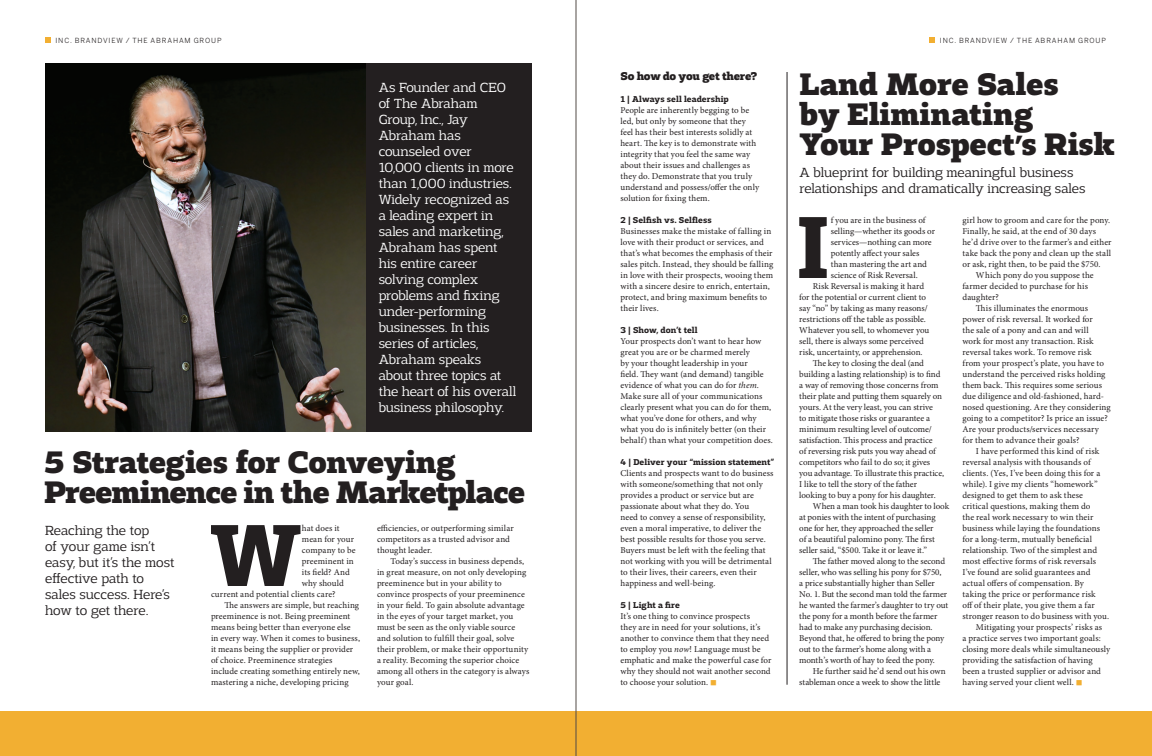
<style>
.page{position:relative;width:1152px;height:756px;background:#fff}
.page>*{position:absolute;margin:0;border:0;box-sizing:border-box;transform-origin:0 0}
.body_copy_Dropcap{font:700 93.2px "Adria Slab";color:#231f20}
.headline{font:900 33px/30px "Adria Slab";letter-spacing:-.02em;color:#231f20}
.dek{font:300 14px/16px "Adria Slab";letter-spacing:-.01em;color:#fff}
.dek-2{font:300 14px/16px "Adria Slab";color:#231f20}
.headline-2{font:900 12px "Adria Slab";letter-spacing:-.03em;color:#231f20}
.body_copy_indent{font:9px/11px "Minion Pro";letter-spacing:.005em;color:#231f20}
.body_copy_Dropcap-2{font:9px/11px "Minion Pro";color:#231f20}
.body_copy_no_indent{font:700 9px "Adria Slab";letter-spacing:.005em;color:#231f20}
.slug_-_created_by{font:7px "Benton Sans";letter-spacing:.125em;color:#231f20}
.s1{font-style:italic}
.s2{color:#f2af32}
.s3{font-size:29px}
</style>
<div class="page">
<img style="left:45px;top:63px;width:321px;height:369px">
<div style="left:0;top:711px;width:576px;height:45px;background:#f2af32"></div>
<div style="left:576px;top:711px;width:576px;height:45px;background:#f2af32"></div>
<svg style="left:929px;top:38px;width:6px;height:5px"></svg>
<div style="left:366px;top:63px;width:165px;height:369px;background:#231f20"></div>
<svg style="left:45px;top:38px;width:5px;height:5px"></svg>
<hr style="left:787px;top:72px;width:1px;height:613px;background:#231f20">
<hr style="left:576px;top:0;width:1px;height:756px;background:#524a47">
<p class="slug_-_created_by" style="left:55px;top:36px;width:168px">INC. BRANDVIEW / THE ABRAHAM GROUP</p>
<p class="dek" style="left:379px;top:80px;width:139px">As Founder and CEO of The Abraham<br>Group, Inc., Jay<br>Abraham has counseled over<br>10,000 clients in more than 1,000 industries.<br>Widely recognized as a leading expert in sales and marketing,<br>Abraham has spent his entire career solving complex problems and fixing under-performing businesses. In this series of articles,<br>Abraham speaks about three topics at the heart of his overall business philosophy.</p>
<p class="headline" style="left:44px;top:448px;width:483px">5 Strategies for Conveying<br>Preeminence in the Marketplace</p>
<p class="dek-2" style="left:45px;top:522px;width:131px">Reaching the top<br>of your game isn’t easy, but it’s the most effective path to sales success. Here’s how to get there.</p>
<p class="body_copy_indent" style="left:377px;top:523px;width:138px">efficiencies, or outperforming similar competitors as a trusted advisor and thought leader.</p>
<p class="body_copy_Dropcap" style="left:209px;top:501px;width:94px">W</p>
<p class="body_copy_Dropcap-2" style="left:302px;top:523px;width:39px">hat does it</p>
<p class="body_copy_Dropcap-2" style="left:302px;top:534px;width:54px">mean for your</p>
<p class="body_copy_Dropcap-2" style="left:302px;top:545px;width:55px">company to be</p>
<p class="body_copy_Dropcap-2" style="left:302px;top:556px;width:53px">preeminent in</p>
<p class="body_copy_Dropcap-2" style="left:302px;top:567px;width:49px">its field? And</p>
<p class="body_copy_Dropcap-2" style="left:302px;top:578px;width:43px">why should</p>
<p class="body_copy_Dropcap-2" style="left:211px;top:589px;width:126px">current and potential clients care?</p>
<p class="body_copy_indent" style="left:211px;top:600px;width:151px;text-indent:14px">The answers are simple, but reaching preeminence is not. Being preeminent means being better than everyone else in every way. When it comes to business, it means being the supplier or provider of choice. Preeminence strategies include creating something entirely new, mastering a niche, developing pricing</p>
<p class="body_copy_indent" style="left:377px;top:556px;width:154px;text-indent:14px">Today’s success in business depends, in great measure, on not only developing preeminence but in your ability to convince prospects of your preeminence in your field. To gain absolute advantage in the eyes of your target market, you must be seen as the only viable source and solution to fulfill their goal, solve their problem, or make their opportunity a reality. Becoming the superior choice among all others in the category is always your goal.</p>
<p class="headline-2" style="left:621px;top:69px;width:138px">So how do you get there?</p>
<p class="body_copy_no_indent" style="left:621px;top:94px;width:110px">1 | Always sell leadership</p>
<p class="body_copy_indent" style="left:621px;top:105px;width:140px">People are inherently begging to be led, but only by someone that they feel has their best interests solidly at heart. The key is to demonstrate with integrity that you feel the same way about their issues and challenges as they do. Demonstrate that you truly understand and possess/offer the only solution for fixing them.</p>
<p class="body_copy_no_indent" style="left:621px;top:215px;width:93px">2 | Selfish vs. Selfless</p>
<p class="body_copy_indent" style="left:621px;top:226px;width:154px">Businesses make the mistake of falling in love with their product or services, and that’s what becomes the emphasis of their sales pitch. Instead, they should be falling in love with their prospects, wooing them with a sincere desire to enrich, entertain, protect, and bring maximum benefits to their lives.</p>
<p class="body_copy_no_indent" style="left:621px;top:325px;width:79px">3 | Show, don’t tell</p>
<p class="body_copy_indent" style="left:621px;top:336px;width:154px">Your prospects don’t want to hear how great you are or be charmed merely<br>by your thought leadership in your<br>field. They want (and demand) tangible evidence of what you can do for <span class="s1">them</span>.<br>Make sure all of your communications clearly present what you can do for them, what you’ve done for others, and why what you do is infinitely better (on their behalf) than what your competition does.</p>
<p class="body_copy_no_indent" style="left:621px;top:457px;width:155px">4 | Deliver your “mission statement”</p>
<p class="body_copy_indent" style="left:621px;top:468px;width:154px">Clients and prospects want to do business with someone/something that not only provides a product or service but are passionate about what they do. You<br>need to convey a sense of responsibility, even a moral imperative, to deliver the best possible results for those you serve.<br>Buyers must be left with the feeling that not working with you will be detrimental to their lives, their careers, even their happiness and well-being.</p>
<p class="body_copy_no_indent" style="left:621px;top:600px;width:61px">5 | Light a fire</p>
<p class="body_copy_indent" style="left:621px;top:611px;width:152px">It’s one thing to convince prospects<br>they are in need for your solutions, it’s another to convince them that they need to employ you <span class="s1">now</span>! Language must be emphatic and make the powerful case for why they should not wait another second to choose your solution. <span class="s2">■</span></p>
<p class="slug_-_created_by" style="left:940px;top:36px;width:168px">INC. BRANDVIEW / THE ABRAHAM GROUP</p>
<p class="headline" style="left:800px;top:70px;width:317px">Land More Sales<br>by Eliminating<br>Your Prospect<span class="s3">’</span>s Risk</p>
<p class="dek-2" style="left:800px;top:164px;width:288px">A blueprint for building meaningful business relationships and dramatically increasing sales</p>
<p class="body_copy_Dropcap" style="left:797px;top:193px;width:33px">I</p>
<p class="body_copy_Dropcap-2" style="left:831px;top:215px;width:106px">f you are in the business of selling—whether its goods or services—nothing can more potently affect your sales than mastering the art and science of Risk Reversal.</p>
<p class="body_copy_indent" style="left:799px;top:281px;width:132px;text-indent:14px">Risk Reversal is making it hard for the potential or current client to say “no” by taking as many reasons/ restrictions off the table as possible.<br>Whatever you sell, to whomever you sell, there is always some perceived risk, uncertainty, or apprehension.</p>
<p class="body_copy_indent" style="left:799px;top:358px;width:146px;text-indent:14px">The key to closing the deal (and building a lasting relationship) is to find a way of removing those concerns from their plate and putting them squarely on yours. At the very least, you can strive<br>to mitigate those risks or guarantee a minimum resulting level of outcome/ satisfaction. This process and practice<br>of reversing risk puts you way ahead of competitors who fail to do so; it gives you advantage. To illustrate this practice, I like to tell the story of the father looking to buy a pony for his daughter.</p>
<p class="body_copy_indent" style="left:799px;top:501px;width:151px;text-indent:14px">When a man took his daughter to look at ponies with the intent of purchasing one for her, they approached the seller<br>of a beautiful palomino pony. The first seller said, “$500. Take it or leave it.”</p>
<p class="body_copy_indent" style="left:799px;top:556px;width:150px;text-indent:14px">The father moved along to the second seller, who was selling his pony for $750,<br>a price substantially higher than Seller No. 1. But the second man told the farmer he wanted the farmer’s daughter to try out the pony for a month before the farmer had to make any purchasing decision.<br>Beyond that, he offered to bring the pony out to the farmer’s home along with a month’s worth of hay to feed the pony.</p>
<p class="body_copy_indent" style="left:799px;top:666px;width:148px;text-indent:14px">He further said he’d send out his own stableman once a week to show the little</p>
<p class="body_copy_indent" style="left:962px;top:215px;width:151px">girl how to groom and care for the pony.<br>Finally, he said, at the end of 30 days he’d drive over to the farmer’s and either take back the pony and clean up the stall or ask, right then, to be paid the $750.</p>
<p class="body_copy_indent" style="left:962px;top:270px;width:133px;text-indent:14px">Which pony do you suppose the farmer decided to purchase for his daughter?</p>
<p class="body_copy_indent" style="left:962px;top:303px;width:150px;text-indent:14px">This illuminates the enormous power of risk reversal. It worked for<br>the sale of a pony and can and will<br>work for most any transaction. Risk reversal takes work. To remove risk from your prospect’s plate, you have to understand the perceived risks holding them back. This requires some serious due diligence and old-fashioned, hard&shy;nosed questioning. Are they considering going to a competitor? Is price an issue?<br>Are your products/services necessary for them to advance their goals?</p>
<p class="body_copy_indent" style="left:962px;top:446px;width:148px;text-indent:14px">I have performed this kind of risk reversal analysis with thousands of clients. (Yes, I’ve been doing this for a while). I give my clients “homework” designed to get them to ask these critical questions, making them do<br>the real work necessary to win their business while laying the foundations for a long-term, mutually beneficial relationship. Two of the simplest and most effective forms of risk reversals I’ve found are solid guarantees and actual offers of compensation. By taking the price or performance risk<br>off of their plate, you give them a far stronger reason to do business with you.</p>
<p class="body_copy_indent" style="left:962px;top:622px;width:149px;text-indent:14px">Mitigating your prospects’ risks as<br>a practice serves two important goals: closing more deals while simultaneously providing the satisfaction of having been a trusted supplier or advisor and having served your client well. <span class="s2">■</span></p>
</div>
